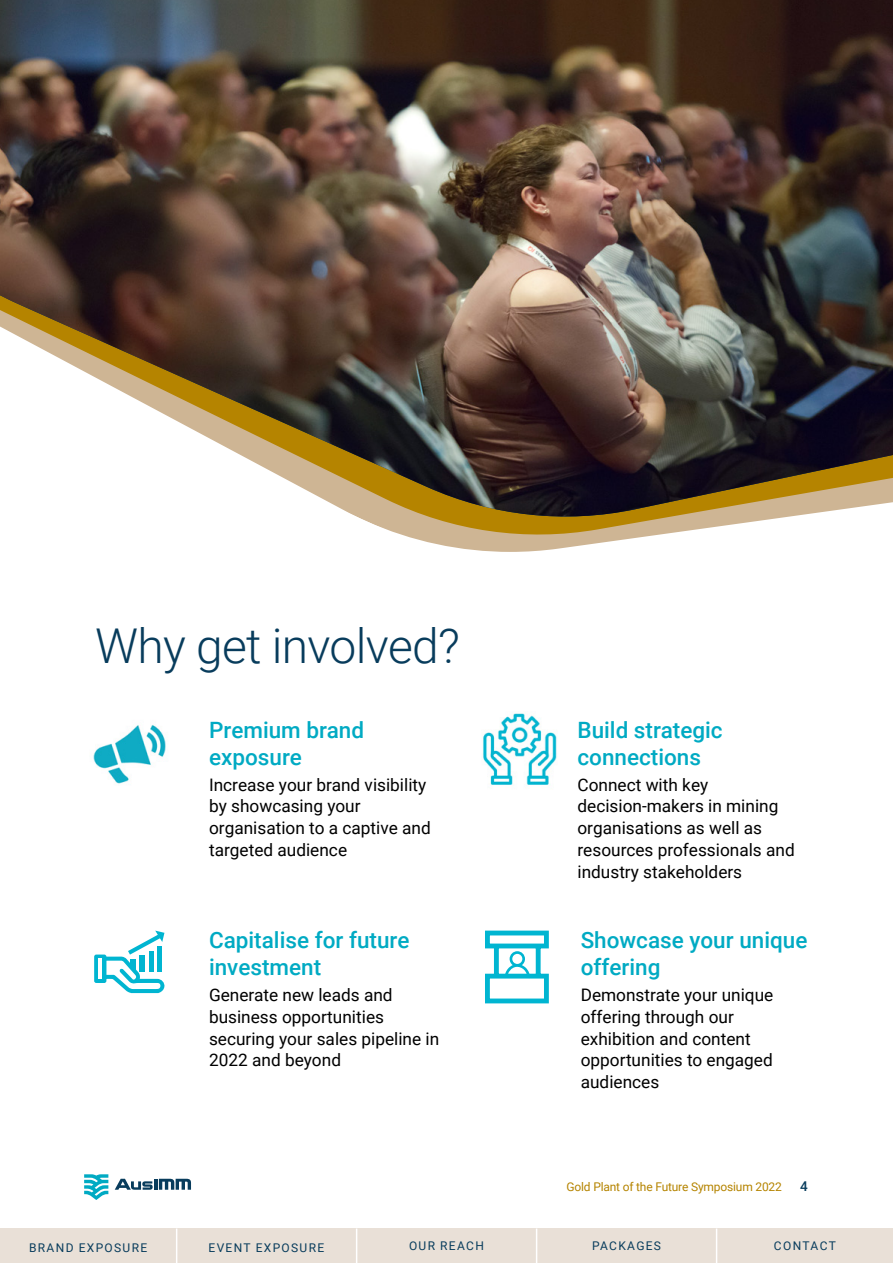
<style>
.page{position:relative;width:893px;height:1263px;background:#fff}
.page>*{position:absolute;margin:0;border:0;box-sizing:border-box;transform-origin:0 0}
.t1{font:300 48px "Roboto";letter-spacing:-.015em;color:#083c5c}
.t2{font:500 22.5px/27px "Roboto";color:#00aac3}
.t3{font:17.25px/21.8px "Roboto";color:#000}
.t4{font:500 13.5px "Roboto";color:#083c5c}
.t5{font:12px "Roboto";letter-spacing:.11em;color:#083c5c}
.t6{font:12px "Roboto";letter-spacing:-.015em;color:#b58400}
</style>
<div class="page">
<svg style="left:115px;top:1179px;width:76px;height:11px"></svg>
<svg style="left:84px;top:1174px;width:24px;height:26px"></svg>
<img style="left:93px;top:724px;width:73px;height:60px">
<svg style="left:94px;top:930px;width:71px;height:63px"></svg>
<hr style="left:98px;top:959px;width:4px;height:20px;background:#fff">
<svg style="left:485px;top:930px;width:64px;height:74px"></svg>
<img style="left:483px;top:713px;width:74px;height:72px">
<div style="left:0;top:1229px;width:176px;height:34px;background:#e9e0d7"></div>
<div style="left:176px;top:1229px;width:180px;height:34px;background:#e9e0d7"></div>
<div style="left:356px;top:1229px;width:180px;height:34px;background:#e9e0d7"></div>
<div style="left:536px;top:1229px;width:181px;height:34px;background:#e9e0d7"></div>
<div style="left:717px;top:1229px;width:176px;height:34px;background:#e9e0d7"></div>
<hr style="left:176px;top:1228px;width:1px;height:35px;background:#fff">
<hr style="left:356px;top:1228px;width:1px;height:35px;background:#fff">
<hr style="left:536px;top:1228px;width:1px;height:35px;background:#fff">
<hr style="left:716px;top:1228px;width:1px;height:35px;background:#fff">
<svg style="left:373px;top:524px;width:362px;height:18px;fill:#ceb594"></svg>
<img style="left:0;top:0;width:893px;height:518px">
<h1 class="t1" style="left:95px;top:612px;width:366px">Why get involved?</h1>
<h2 class="t2" style="left:209px;top:715px;width:156px">Premium brand exposure</h2>
<p class="t3" style="left:209px;top:773px;width:223px">Increase your brand visibility by showcasing your organisation to a captive and targeted audience</p>
<h2 class="t2" style="left:209px;top:926px;width:202px">Capitalise for future investment</h2>
<p class="t3" style="left:209px;top:983px;width:232px">Generate new leads and business opportunities securing your sales pipeline in<br>2022 and beyond</p>
<h2 class="t2" style="left:577px;top:715px;width:147px">Build strategic connections</h2>
<p class="t3" style="left:577px;top:773px;width:219px">Connect with key decision-makers in mining organisations as well as resources professionals and industry stakeholders</p>
<h2 class="t2" style="left:581px;top:926px;width:228px">Showcase your unique offering</h2>
<p class="t3" style="left:581px;top:983px;width:194px">Demonstrate your unique offering through our exhibition and content opportunities to engaged audiences</p>
<p class="t6" style="left:567px;top:1179px;width:217px">Gold Plant of the Future Symposium 2022</p>
<p class="t4" style="left:800px;top:1176px;width:9px">4</p>
<p class="t5" style="left:29px;top:1239px;width:120px">BRAND EXPOSURE</p>
<p class="t5" style="left:209px;top:1239px;width:117px">EVENT EXPOSURE</p>
<p class="t5" style="left:409px;top:1238px;width:76px">OUR REACH</p>
<p class="t5" style="left:592px;top:1238px;width:71px">PACKAGES</p>
<p class="t5" style="left:774px;top:1238px;width:63px">CONTACT</p>
</div>
